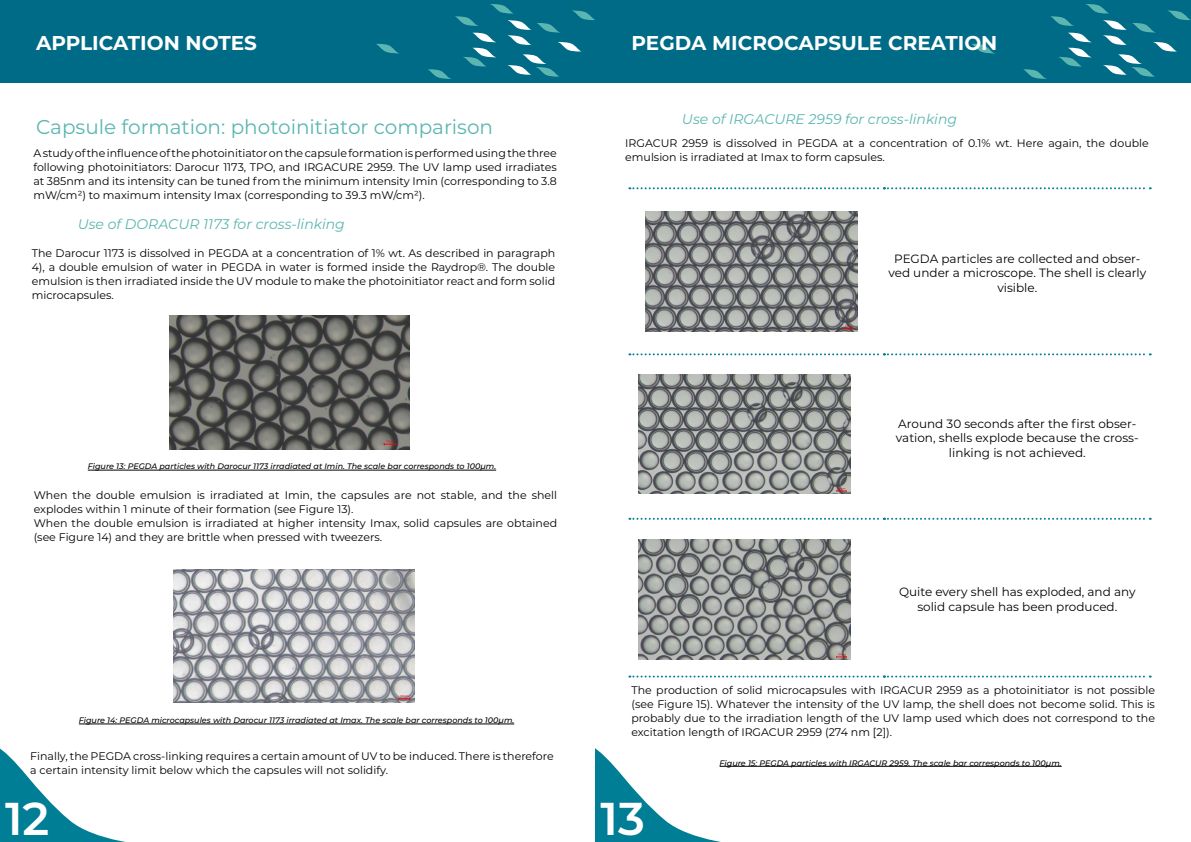
<style>
.page{position:relative;width:1191px;height:842px;background:#fff}
.page>*{position:absolute;margin:0;border:0;box-sizing:border-box;transform-origin:0 0}
.t1{font:600 46px "Montserrat";color:#fff}
.t2{font:700 20px "Montserrat";color:#fff}
.t3{font:20px "Montserrat";color:#5bb6b1}
.t4{font:italic 14px "Montserrat";color:#5bb6b1}
.t5{font:12px/14.4px "Montserrat";color:#000;text-align:center}
.t6{font:11px/14px "Montserrat";color:#000;text-align:justify}
.t7{font:italic 500 8px "Montserrat";color:#000}
</style>
<div class="page">
<svg style="left:0;top:748px;width:125px;height:94px"></svg>
<svg style="left:595px;top:748px;width:177px;height:94px"></svg>
<div style="left:0;top:0;width:595px;height:83px;background:#006b86"></div>
<svg style="left:376px;top:44px;width:23px;height:10px"></svg>
<svg style="left:428px;top:4px;width:167px;height:75px"></svg>
<img style="left:169px;top:315px;width:240px;height:134px">
<img style="left:174px;top:569px;width:240px;height:134px">
<hr style="left:88px;top:470px;width:408px;height:1px;background:#000">
<hr style="left:79px;top:724px;width:435px;height:1px;background:#000">
<div style="left:595px;top:0;width:596px;height:83px;background:#006b86"></div>
<svg style="left:972px;top:44px;width:22px;height:10px"></svg>
<svg style="left:1023px;top:4px;width:168px;height:75px"></svg>
<svg style="left:629px;top:187px;width:521px;height:2px"></svg>
<svg style="left:629px;top:353px;width:521px;height:2px"></svg>
<svg style="left:629px;top:518px;width:521px;height:2px"></svg>
<svg style="left:629px;top:675px;width:521px;height:2px"></svg>
<img style="left:645px;top:212px;width:212px;height:120px">
<img style="left:638px;top:374px;width:212px;height:120px">
<img style="left:638px;top:540px;width:212px;height:119px">
<hr style="left:719px;top:766px;width:342px;height:1px;background:#000">
<h2 class="t2" style="left:36px;top:28px;width:222px">APPLICATION NOTES</h2>
<h2 class="t3" style="left:36px;top:113px;width:458px">Capsule formation: photoinitiator comparison</h2>
<p class="t6" style="left:33px;top:145px;width:525px">A study of the influence of the photoinitiator on the capsule formation is performed using the three following photoinitiators: Darocur 1173, TPO, and IRGACURE 2959. The UV lamp used irradiates at 385nm and its intensity can be tuned from the minimum intensity Imin (corresponding to 3.8 mW/cm²) to maximum intensity Imax (corresponding to 39.3 mW/cm²).</p>
<p class="t4" style="left:78px;top:215px;width:269px">Use of DORACUR 1173 for cross-linking</p>
<p class="t6" style="left:32px;top:246px;width:525px">The Darocur 1173 is dissolved in PEGDA at a concentration of 1% wt. As described in paragraph 4), a double emulsion of water in PEGDA in water is formed inside the Raydrop®. The double emulsion is then irradiated inside the UV module to make the photoinitiator react and form solid microcapsules.</p>
<p class="t7" style="left:88px;top:461px;width:410px">Figure 13: PEGDA particles with Darocur 1173 irradiated at Imin. The scale bar corresponds to 100µm.</p>
<p class="t6" style="left:34px;top:487px;width:525px;text-align:left">When the double emulsion is irradiated at Imin, the capsules are not stable, and the shell explodes within 1 minute of their formation (see Figure 13).<br>When the double emulsion is irradiated at higher intensity Imax, solid capsules are obtained (see Figure 14) and they are brittle when pressed with tweezers.</p>
<p class="t7" style="left:79px;top:715px;width:437px">Figure 14: PEGDA microcapsules with Darocur 1173 irradiated at Imax. The scale bar corresponds to 100µm.</p>
<p class="t6" style="left:30px;top:748px;width:525px">Finally, the PEGDA cross-linking requires a certain amount of UV to be induced. There is therefore a certain intensity limit below which the capsules will not solidify.</p>
<h2 class="t2" style="left:631px;top:28px;width:367px">PEGDA MICROCAPSULE CREATION</h2>
<p class="t4" style="left:682px;top:110px;width:277px">Use of IRGACURE 2959 for cross-linking</p>
<p class="t6" style="left:625px;top:135px;width:525px">IRGACUR 2959 is dissolved in PEGDA at a concentration of 0.1% wt. Here again, the double emulsion is irradiated at Imax to form capsules.</p>
<p class="t5" style="left:888px;top:251px;width:259px">PEGDA particles are collected and obser&shy;ved under a microscope. The shell is clearly visible.</p>
<p class="t5" style="left:896px;top:416px;width:244px">Around 30 seconds after the first obser&shy;vation, shells explode because the cross&shy;linking is not achieved.</p>
<p class="t5" style="left:899px;top:584px;width:238px">Quite every shell has exploded, and any solid capsule has been produced.</p>
<p class="t6" style="left:631px;top:683px;width:525px">The production of solid microcapsules with IRGACUR 2959 as a photoinitiator is not possible (see Figure 15). Whatever the intensity of the UV lamp, the shell does not become solid. This is probably due to the irradiation length of the UV lamp used which does not correspond to the excitation length of IRGACUR 2959 (274 nm [2]).</p>
<p class="t7" style="left:719px;top:757px;width:343px">Figure 15: PEGDA particles with IRGACUR 2959. The scale bar corresponds to 100µm.</p>
<h1 class="t1" style="left:5px;top:786px;width:46px">12</h1>
<h1 class="t1" style="left:600px;top:786px;width:46px">13</h1>
</div>
